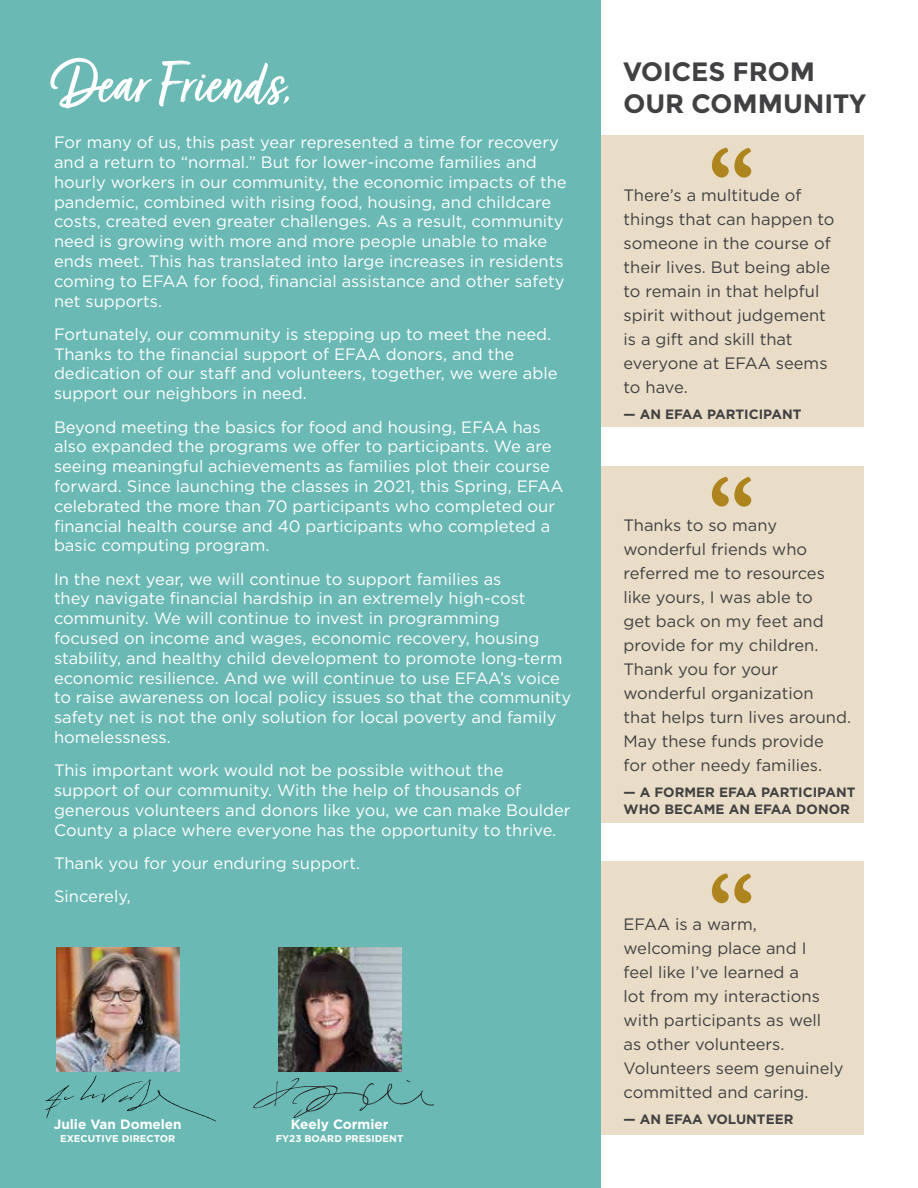
<style>
.page{position:relative;width:918px;height:1188px;background:#fff}
.page>*{position:absolute;margin:0;border:0;box-sizing:border-box;transform-origin:0 0}
.t1{font:67.5px "Turbinado Pro";color:#fff}
.t2{font:700 26.55px/31.8px "Montserrat";color:#414042}
.t3{font:16.5px/19.8px "Gotham";color:#fff}
.t4{font:16.5px/24px "Gotham";color:#414042}
.t5{font:700 13.5px/16.2px "Gotham";color:#414042}
.t6{font:700 13.5px "Gotham";color:#fff}
.t7{font:700 9.9px "Gotham";color:#fff}
</style>
<div class="page">
<div style="left:586px;top:861px;width:278px;height:274px;background:#e9ddc7"></div>
<div style="left:586px;top:136px;width:278px;height:291px;background:#e9ddc7"></div>
<div style="left:586px;top:466px;width:278px;height:357px;background:#e9ddc7"></div>
<div style="left:0;top:0;width:600px;height:1188px;background:#6ab9b4"></div>
<img style="left:56px;top:948px;width:124px;height:123px">
<img style="left:278px;top:948px;width:124px;height:123px">
<img style="left:45px;top:1071px;width:171px;height:51px">
<svg style="left:253px;top:1078px;width:181px;height:40px"></svg>
<svg style="left:712px;top:148px;width:39px;height:30px"></svg>
<svg style="left:712px;top:477px;width:39px;height:30px"></svg>
<svg style="left:712px;top:873px;width:39px;height:30px"></svg>
<h1 class="t1" style="left:54px;top:47px;width:242px">Dear Friends,</h1>
<h2 class="t2" style="left:624px;top:56px;width:244px">VOICES FROM<br>OUR COMMUNITY</h2>
<p class="t3" style="left:54px;top:132px;width:514px">For many of us, this past year represented a time for recovery and a return to “normal.” But for lower-income families and hourly workers in our community, the economic impacts of the pandemic, combined with rising food, housing, and childcare costs, created even greater challenges. As a result, community need is growing with more and more people unable to make ends meet. This has translated into large increases in residents coming to EFAA for food, financial assistance and other safety net supports.</p>
<p class="t3" style="left:54px;top:324px;width:505px">Fortunately, our community is stepping up to meet the need.<br>Thanks to the financial support of EFAA donors, and the dedication of our staff and volunteers, together, we were able support our neighbors in need.</p>
<p class="t3" style="left:54px;top:417px;width:511px">Beyond meeting the basics for food and housing, EFAA has also expanded the programs we offer to participants. We are seeing meaningful achievements as families plot their course forward. Since launching the classes in 2021, this Spring, EFAA celebrated the more than 70 participants who completed our financial health course and 40 participants who completed a basic computing program.</p>
<p class="t3" style="left:54px;top:569px;width:519px">In the next year, we will continue to support families as<br>they navigate financial hardship in an extremely high-cost community. We will continue to invest in programming<br>focused on income and wages, economic recovery, housing stability, and healthy child development to promote long-term economic resilience. And we will continue to use EFAA’s voice to raise awareness on local policy issues so that the community safety net is not the only solution for local poverty and family homelessness.</p>
<p class="t3" style="left:54px;top:760px;width:518px">This important work would not be possible without the support of our community. With the help of thousands of generous volunteers and donors like you, we can make Boulder County a place where everyone has the opportunity to thrive.</p>
<p class="t3" style="left:54px;top:846px;width:308px;line-height:33.3px">Thank you for your enduring support.<br>Sincerely,</p>
<p class="t6" style="left:54px;top:1115px;width:129px">Julie Van Domelen</p>
<p class="t7" style="left:60px;top:1132px;width:117px">EXECUTIVE DIRECTOR</p>
<p class="t6" style="left:291px;top:1115px;width:99px">Keely Cormier</p>
<p class="t7" style="left:276px;top:1132px;width:129px">FY23 BOARD PRESIDENT</p>
<p class="t4" style="left:624px;top:183px;width:213px">There’s a multitude of things that can happen to someone in the course of their lives. But being able to remain in that helpful spirit without judgement is a gift and skill that everyone at EFAA seems to have.</p>
<p class="t5" style="left:624px;top:406px;width:179px">— AN EFAA PARTICIPANT</p>
<p class="t4" style="left:624px;top:513px;width:229px">Thanks to so many wonderful friends who referred me to resources like yours, I was able to<br>get back on my feet and provide for my children.<br>Thank you for your wonderful organization<br>that helps turn lives around.<br>May these funds provide for other needy families.</p>
<p class="t5" style="left:624px;top:784px;width:233px">— A FORMER EFAA PARTICIPANT<br>WHO BECAME AN EFAA DONOR</p>
<p class="t4" style="left:624px;top:911px;width:222px">EFAA is a warm, welcoming place and I<br>feel like I’ve learned a<br>lot from my interactions with participants as well<br>as other volunteers.<br>Volunteers seem genuinely committed and caring.</p>
<p class="t5" style="left:624px;top:1111px;width:172px">— AN EFAA VOLUNTEER</p>
</div>
